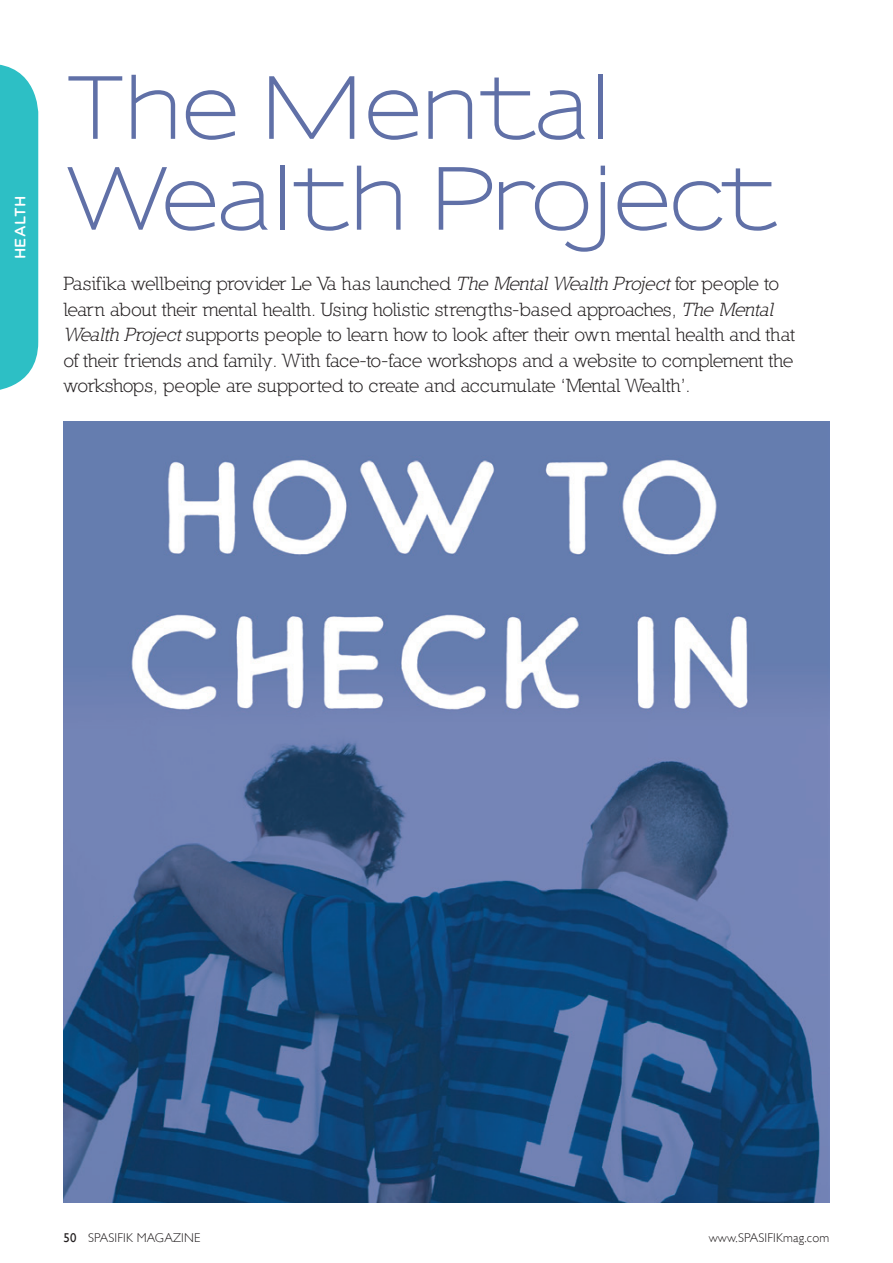
<style>
.page{position:relative;width:893px;height:1263px;background:#fff}
.page>*{position:absolute;margin:0;border:0;box-sizing:border-box;transform-origin:0 0}
.Heading_54pt{font:600 84.45px/90.9px "Sansumi";letter-spacing:-.02em;color:#6070a7}
.Intro{font:19.5px/25.5px "Nilland";letter-spacing:-.03em;color:#231f20}
.t1{font:500 15px "Gotham Rounded";letter-spacing:.015em;color:#fff}
.t2{font:300 12.75px "Gill Sans";letter-spacing:.015em;color:#231f20}
.s1{font-style:italic}
.s2{font-weight:400}
</style>
<div class="page">
<svg style="left:0;top:64px;width:38px;height:326px;background:#3cc3c9"></svg>
<img style="left:64px;top:421px;width:765px;height:781px">
<p class="t1" style="left:10px;top:259px;width:65px;rotate:-90deg">HEALTH</p>
<p class="Heading_54pt" style="left:66px;top:68px;width:713px">The Mental<br>Wealth Project</p>
<p class="Intro" style="left:64px;top:271px;width:733px">Pasifika wellbeing provider Le Va has launched <span class="s1">The MentalWealth Project</span>for people to learn about their mental health. Using holistic strengths-based approaches, <span class="s1">The Mental Wealth Project</span>supports people to learn how to look after their own mental health and that of their friends and family. With face-to-face workshops and a website to complement the workshops, people are supported to create and accumulate ‘Mental Wealth’.</p>
<p class="t2" style="left:64px;top:1231px;width:138px"><span class="s2">50</span> SPASIFIK MAGAZINE</p>
<p class="t2" style="left:709px;top:1231px;width:122px">www.SPASIFIKmag.com</p>
</div>
